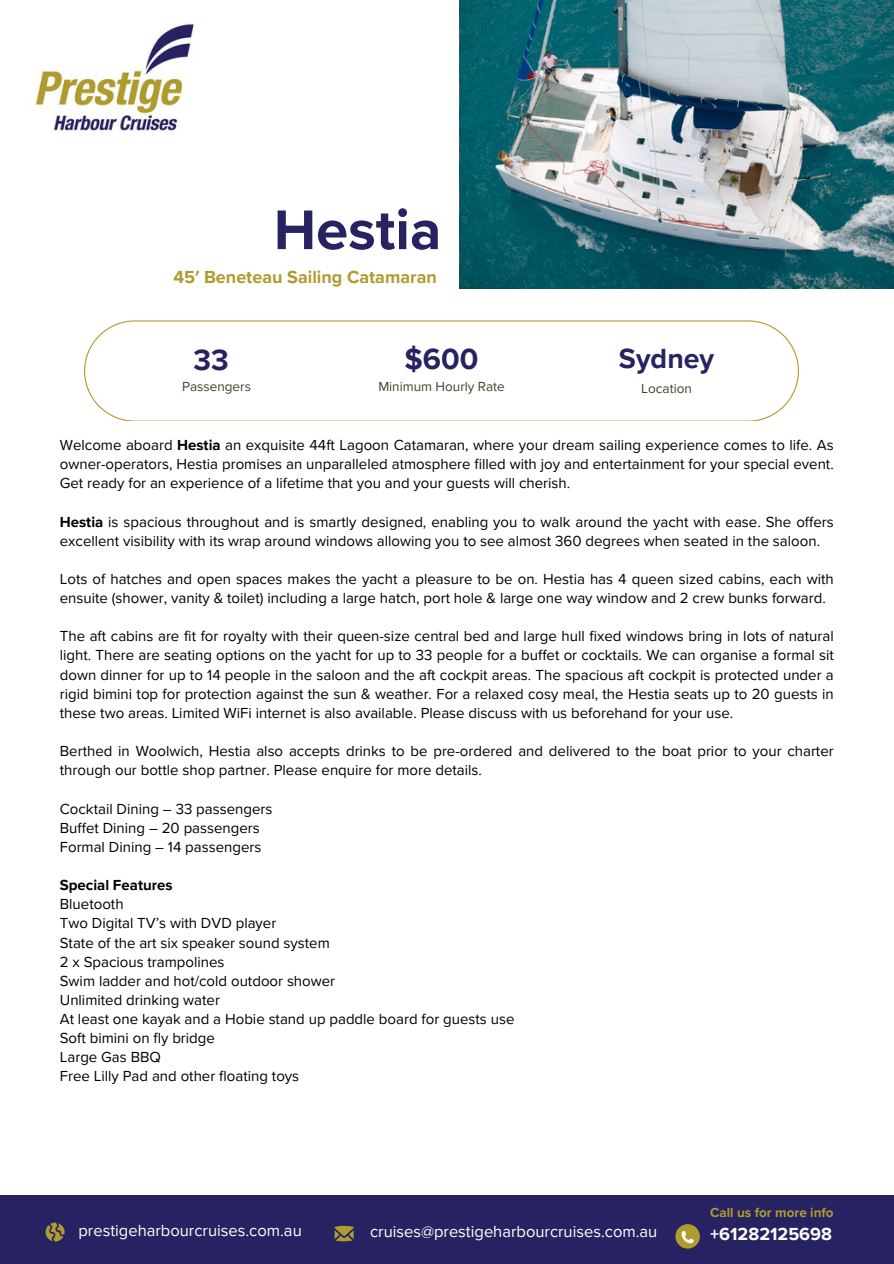
<style>
.page{position:relative;width:894px;height:1264px;background:#fff}
.page>*{position:absolute;margin:0;border:0;box-sizing:border-box;transform-origin:0 0}
.t1{font:700 57.9px "Proxima Nova";color:#272261}
.t2{font:700 30px "Proxima Nova";color:#272261}
.t3{font:700 28.5px "Proxima Nova";color:#272261}
.t4{font:700 18px "Proxima Nova";color:#b09b2e}
.t5{font:700 18px "Proxima Nova";color:#fff}
.t6{font:16.5px "Proxima Nova";color:#fff}
.t7{font:15px/19.2px "Proxima Nova";color:#000}
.t8{font:13.5px "Proxima Nova";color:#3c442b}
.t9{font:700 13.5px "Proxima Nova";color:#b09b2e}
.s1{font-weight:700}
</style>
<div class="page">
<div style="left:0;top:1195px;width:893px;height:68px;background:#272261"></div>
<svg style="left:46px;top:1222px;width:19px;height:19px"></svg>
<svg style="left:334px;top:1225px;width:19px;height:16px"></svg>
<svg style="left:84px;top:320px;width:714px;height:101px"></svg>
<svg style="left:675px;top:1224px;width:24px;height:24px"></svg>
<svg style="left:681px;top:1230px;width:12px;height:13px"></svg>
<img style="left:35px;top:24px;width:159px;height:107px">
<img style="left:459px;top:0;width:433px;height:288px">
<h4 class="t1" style="left:274px;top:196px;width:169px">Hestia</h4>
<h4 class="t4" style="left:173px;top:266px;width:265px">45′ Beneteau Sailing Catamaran</h4>
<h5 class="t2" style="left:193px;top:342px;width:37px">33</h5>
<h5 class="t2" style="left:404px;top:341px;width:75px">$600</h5>
<h5 class="t3" style="left:618px;top:342px;width:97px">Sydney</h5>
<p class="t8" style="left:641px;top:380px;width:52px">Location</p>
<p class="t8" style="left:182px;top:379px;width:70px">Passengers</p>
<p class="t8" style="left:378px;top:379px;width:128px">Minimum Hourly Rate</p>
<h3 class="t7" style="left:60px;top:436px;width:775px;text-align:justify">Welcome aboard <span class="s1">Hestia</span> an exquisite 44ft Lagoon Catamaran, where your dream sailing experience comes to life. As owner-operators, Hestia promises an unparalleled atmosphere filled with joy and entertainment for your special event.<br>Get ready for an experience of a lifetime that you and your guests will cherish.</h3>
<p class="t7" style="left:60px;top:512px;width:775px"><span class="s1">Hestia</span> is spacious throughout and is smartly designed, enabling you to walk around the yacht with ease. She offers excellent visibility with its wrap around windows allowing you to see almost 360 degrees when seated in the saloon.</p>
<p class="t7" style="left:60px;top:569px;width:775px">Lots of hatches and open spaces makes the yacht a pleasure to be on. Hestia has 4 queen sized cabins, each with ensuite (shower, vanity &amp; toilet) including a large hatch, port hole &amp; large one way window and 2 crew bunks forward.</p>
<p class="t7" style="left:60px;top:627px;width:775px;text-align:justify">The aft cabins are fit for royalty with their queen-size central bed and large hull fixed windows bring in lots of natural light. There are seating options on the yacht for up to 33 people for a buffet or cocktails. We can organise a formal sit down dinner for up to 14 people in the saloon and the aft cockpit areas. The spacious aft cockpit is protected under a rigid bimini top for protection against the sun &amp; weather. For a relaxed cosy meal, the Hestia seats up to 20 guests in these two areas. Limited WiFi internet is also available. Please discuss with us beforehand for your use.</p>
<p class="t7" style="left:60px;top:742px;width:775px">Berthed in Woolwich, Hestia also accepts drinks to be pre-ordered and delivered to the boat prior to your charter through our bottle shop partner. Please enquire for more details.</p>
<p class="t7" style="left:60px;top:799px;width:214px">Cocktail Dining – 33 passengers<br>Buffet Dining – 20 passengers<br>Formal Dining – 14 passengers</p>
<h2 class="t7" style="left:60px;top:875px;width:456px"><span class="s1">Special Features<br></span>Bluetooth<br>Two Digital TV’s with DVD player<br>State of the art six speaker sound system<br>2 x Spacious trampolines<br>Swim ladder and hot/cold outdoor shower<br>Unlimited drinking water<br>At least one kayak and a Hobie stand up paddle board for guests use<br>Soft bimini on fly bridge<br>Large Gas BBQ<br>Free Lilly Pad and other floating toys</h2>
<h5 class="t9" style="left:710px;top:1204px;width:125px">Call us for more info</h5>
<h5 class="t6" style="left:78px;top:1220px;width:225px">prestigeharbourcruises.com.au</h5>
<h5 class="t6" style="left:370px;top:1221px;width:289px">cruises@prestigeharbourcruises.com.au</h5>
<h5 class="t5" style="left:710px;top:1223px;width:123px">+61282125698</h5>
</div>
